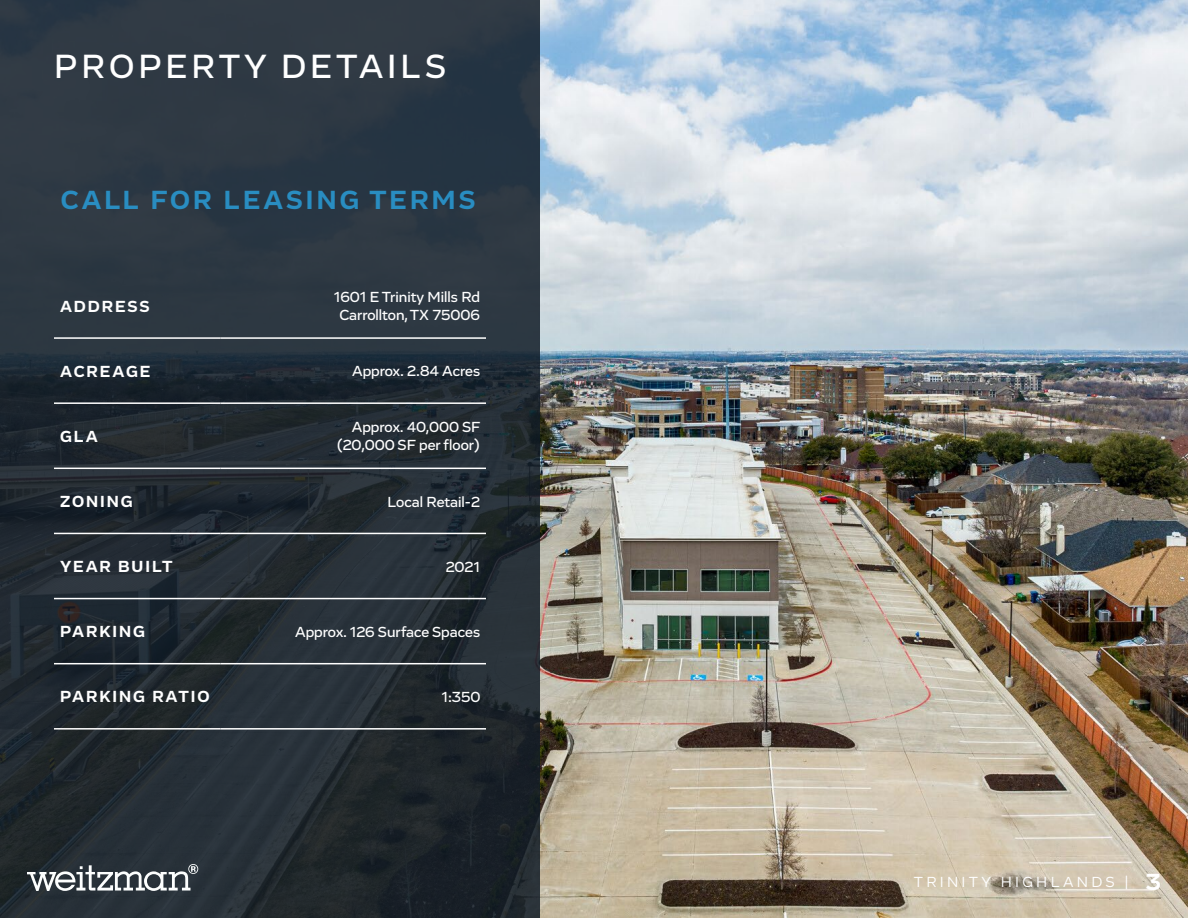
<style>
.page{position:relative;width:1188px;height:918px;background:#fff}
.page>*{position:absolute;margin:0;border:0;box-sizing:border-box;transform-origin:0 0}
.t1{font:500 34.5px "Vito";letter-spacing:.115em;color:#fff}
.t2{font:700 27px "Vito";letter-spacing:.115em;color:#298dc1}
.t3{font:700 16.5px "Vito";letter-spacing:.115em;color:#fff}
.t4{font:500 15px "Vito";color:#fff}
.t5{font:15px "Vito";letter-spacing:.215em;color:#fff}
.s1{font-weight:700;font-size:24px}
</style>
<div class="page">
<img style="left:540px;top:0;width:648px;height:918px">
<svg style="left:0;top:0;width:540px;height:918px;background:#263038"></svg>
<hr style="left:54px;top:337px;width:166px;height:2px;background:#fff">
<hr style="left:220px;top:337px;width:266px;height:2px;background:#fff">
<hr style="left:54px;top:402px;width:166px;height:2px;background:#fff">
<hr style="left:220px;top:402px;width:266px;height:2px;background:#fff">
<hr style="left:54px;top:468px;width:166px;height:1px;background:#fff">
<hr style="left:220px;top:468px;width:266px;height:1px;background:#fff">
<hr style="left:54px;top:533px;width:166px;height:1px;background:#fff">
<hr style="left:220px;top:533px;width:266px;height:1px;background:#fff">
<hr style="left:54px;top:598px;width:166px;height:1px;background:#fff">
<hr style="left:220px;top:598px;width:266px;height:1px;background:#fff">
<hr style="left:54px;top:663px;width:166px;height:1px;background:#fff">
<hr style="left:220px;top:663px;width:266px;height:1px;background:#fff">
<hr style="left:54px;top:728px;width:166px;height:2px;background:#fff">
<hr style="left:220px;top:728px;width:266px;height:2px;background:#fff">
<svg style="left:27px;top:864px;width:171px;height:27px"></svg>
<p class="t1" style="left:54px;top:46px;width:393px">PROPERTY DETAILS</p>
<p class="t2" style="left:61px;top:183px;width:416px">CALL FOR LEASING TERMS</p>
<p class="t3" style="left:60px;top:296px;width:91px">ADDRESS</p>
<p class="t4" style="left:334px;top:288px;width:148px">1601 E Trinity Mills Rd</p>
<p class="t4" style="left:339px;top:306px;width:142px">Carrollton, TX 75006</p>
<p class="t3" style="left:60px;top:361px;width:92px">ACREAGE</p>
<p class="t4" style="left:352px;top:362px;width:129px">Approx. 2.84 Acres</p>
<p class="t3" style="left:60px;top:426px;width:39px">GLA</p>
<p class="t4" style="left:352px;top:418px;width:130px">Approx. 40,000 SF</p>
<p class="t4" style="left:337px;top:436px;width:145px">(20,000 SF per floor)</p>
<p class="t3" style="left:60px;top:491px;width:74px">ZONING</p>
<p class="t4" style="left:387px;top:492px;width:94px">Local Retail-2</p>
<p class="t3" style="left:60px;top:556px;width:114px">YEAR BUILT</p>
<p class="t4" style="left:446px;top:557px;width:36px">2021</p>
<p class="t3" style="left:60px;top:621px;width:87px">PARKING</p>
<p class="t4" style="left:295px;top:623px;width:186px">Approx. 126 Surface Spaces</p>
<p class="t3" style="left:60px;top:687px;width:151px">PARKING RATIO</p>
<p class="t4" style="left:441px;top:688px;width:40px">1:350</p>
<p class="t5" style="left:914px;top:872px;width:249px">TRINITY HIGHLANDS | <span class="s1">3</span></p>
</div>
